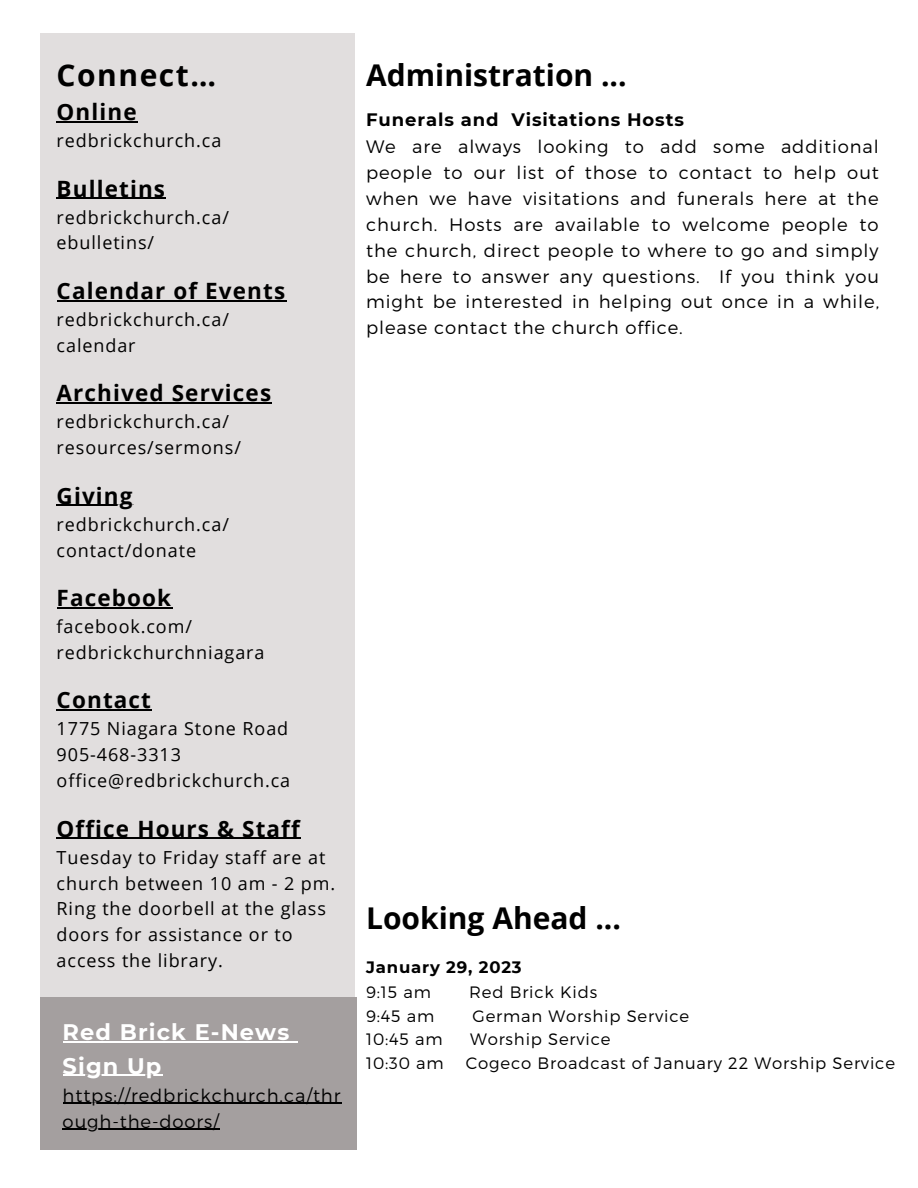
<style>
.page{position:relative;width:918px;height:1188px;background:#fff}
.page>*{position:absolute;margin:0;border:0;box-sizing:border-box;transform-origin:0 0}
.t1{font:700 30px "Open Sans";color:#000}
.t2{font:700 30px "Open Sans";letter-spacing:.05em;color:#000}
.t3{font:700 22.5px "Open Sans";letter-spacing:.05em;color:#000}
.t4{font:700 22.5px/33.8px "Montserrat";letter-spacing:.05em;color:#fff}
.t5{font:300 18px/25.8px "Montserrat";letter-spacing:.05em;color:#000}
.t6{font:18px/25.8px "Open Sans";letter-spacing:.05em;color:#000}
.t7{font:700 18px "Montserrat";letter-spacing:.05em;color:#000}
.t8{font:300 16.5px "Montserrat";letter-spacing:.05em;color:#000}
.t9{font:700 16.5px "Montserrat";letter-spacing:.05em;color:#000}
</style>
<div class="page">
<div style="left:40px;top:33px;width:315px;height:964px;background:#e1dede"></div>
<div style="left:40px;top:998px;width:316px;height:152px;background:#a49f9f"></div>
<hr style="left:57px;top:121px;width:81px;height:1px;background:#000">
<hr style="left:57px;top:198px;width:109px;height:1px;background:#000">
<hr style="left:57px;top:300px;width:229px;height:1px;background:#000">
<hr style="left:57px;top:402px;width:215px;height:2px;background:#000">
<hr style="left:57px;top:505px;width:77px;height:1px;background:#000">
<hr style="left:57px;top:607px;width:115px;height:1px;background:#000">
<hr style="left:57px;top:710px;width:95px;height:1px;background:#000">
<hr style="left:57px;top:838px;width:244px;height:1px;background:#000">
<hr style="left:63px;top:1041px;width:228px;height:1px;background:#fff">
<hr style="left:63px;top:1075px;width:100px;height:1px;background:#fff">
<hr style="left:63px;top:1103px;width:279px;height:1px;background:#000">
<hr style="left:63px;top:1129px;width:157px;height:1px;background:#000">
<h1 class="t2" style="left:57px;top:54px;width:161px">Connect…</h1>
<p class="t3" style="left:57px;top:96px;width:82px">Online</p>
<p class="t6" style="left:57px;top:127px;width:166px">redbrickchurch.ca</p>
<p class="t3" style="left:57px;top:173px;width:110px">Bulletins</p>
<p class="t6" style="left:57px;top:204px;width:174px">redbrickchurch.ca/ ebulletins/</p>
<p class="t3" style="left:57px;top:275px;width:230px">Calendar of Events</p>
<p class="t6" style="left:57px;top:306px;width:174px">redbrickchurch.ca/ calendar</p>
<p class="t3" style="left:57px;top:377px;width:216px">Archived Services</p>
<p class="t6" style="left:57px;top:408px;width:186px">redbrickchurch.ca/ resources/sermons/</p>
<p class="t3" style="left:57px;top:480px;width:77px">Giving</p>
<p class="t6" style="left:57px;top:511px;width:174px">redbrickchurch.ca/ contact/donate</p>
<p class="t3" style="left:57px;top:582px;width:116px">Facebook</p>
<p class="t6" style="left:57px;top:613px;width:209px">facebook.com/ redbrickchurchniagara</p>
<p class="t3" style="left:57px;top:684px;width:96px">Contact</p>
<p class="t6" style="left:57px;top:716px;width:235px">1775 Niagara Stone Road<br>905-468-3313 office@redbrickchurch.ca</p>
<p class="t3" style="left:57px;top:813px;width:245px">Office Hours &amp; Staff</p>
<p class="t6" style="left:57px;top:844px;width:280px">Tuesday to Friday staff are at church between 10 am - 2 pm.<br>Ring the doorbell at the glass doors for assistance or to access the library.</p>
<p class="t4" style="left:63px;top:1015px;width:228px">Red Brick E-News<br>Sign Up</p>
<p class="t5" style="left:63px;top:1082px;width:279px">https://redbrickchurch.ca/thr ough-the-doors/</p>
<h1 class="t1" style="left:366px;top:54px;width:262px">Administration ...</h1>
<p class="t7" style="left:366px;top:109px;width:319px">Funerals and Visitations Hosts</p>
<p class="t5" style="left:366px;top:133px;width:515px;text-align:justify">We are always looking to add some additional people to our list of those to contact to help out when we have visitations and funerals here at the church. Hosts are available to welcome people to the church, direct people to where to go and simply be here to answer any questions. If you think you might be interested in helping out once in a while, please contact the church office.</p>
<h1 class="t1" style="left:366px;top:897px;width:256px">Looking Ahead ...</h1>
<p class="t9" style="left:366px;top:957px;width:157px">January 29, 2023</p>
<p class="t8" style="left:366px;top:981px;width:66px">9:15 am</p>
<p class="t8" style="left:469px;top:981px;width:130px">Red Brick Kids</p>
<p class="t8" style="left:366px;top:1005px;width:70px">9:45 am</p>
<p class="t8" style="left:473px;top:1005px;width:218px">German Worship Service</p>
<p class="t8" style="left:366px;top:1029px;width:78px">10:45 am</p>
<p class="t8" style="left:470px;top:1029px;width:142px">Worship Service</p>
<p class="t8" style="left:366px;top:1052px;width:79px">10:30 am</p>
<p class="t8" style="left:466px;top:1052px;width:431px">Cogeco Broadcast of January 22 Worship Service</p>
</div>
